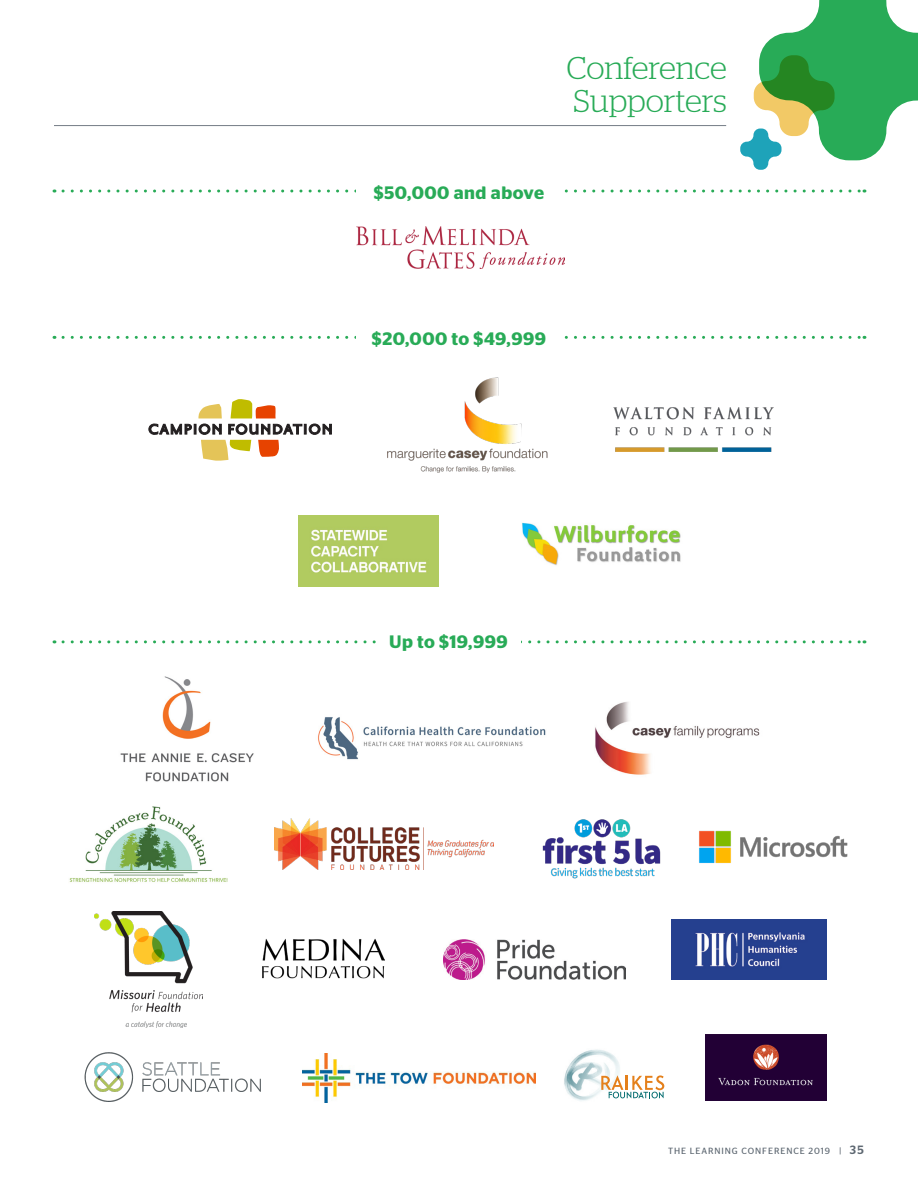
<style>
.page{position:relative;width:918px;height:1188px;background:#fff}
.page>*{position:absolute;margin:0;border:0;box-sizing:border-box;transform-origin:0 0}
.t1{font:300 31.5px/33px "Stag";letter-spacing:-.005em;color:#28ab57}
.t2{font:600 18px "Stag Sans";letter-spacing:.025em;color:#28ab57}
.t3{font:9px "Stag Sans";letter-spacing:.1em;color:#5e6872}
.s1{font-weight:500;font-size:12px}
</style>
<div class="page">
<hr style="left:54px;top:125px;width:672px;height:1px;background:#757c86">
<svg style="left:740px;top:0;width:178px;height:170px"></svg>
<img style="left:356px;top:226px;width:208px;height:42px">
<svg style="left:198px;top:404px;width:24px;height:14px"></svg>
<svg style="left:231px;top:399px;width:45px;height:19px"></svg>
<svg style="left:149px;top:424px;width:183px;height:37px"></svg>
<img style="left:69px;top:806px;width:159px;height:76px">
<img style="left:263px;top:938px;width:121px;height:41px">
<img style="left:95px;top:911px;width:107px;height:117px">
<img style="left:444px;top:939px;width:181px;height:41px">
<img style="left:299px;top:516px;width:140px;height:71px">
<img style="left:542px;top:819px;width:119px;height:60px">
<img style="left:120px;top:676px;width:134px;height:106px">
<img style="left:318px;top:717px;width:228px;height:43px">
<img style="left:387px;top:377px;width:161px;height:96px">
<img style="left:275px;top:819px;width:219px;height:50px">
<img style="left:699px;top:830px;width:149px;height:33px">
<img style="left:672px;top:920px;width:155px;height:60px">
<img style="left:84px;top:1052px;width:177px;height:50px">
<img style="left:303px;top:1054px;width:233px;height:48px">
<img style="left:614px;top:408px;width:159px;height:44px">
<img style="left:522px;top:522px;width:159px;height:43px">
<svg style="left:63px;top:190px;width:802px;height:3px"></svg>
<div style="left:357px;top:178px;width:204px;height:28px;background:#fff"></div>
<svg style="left:63px;top:336px;width:802px;height:3px"></svg>
<div style="left:357px;top:324px;width:204px;height:28px;background:#fff"></div>
<svg style="left:63px;top:640px;width:802px;height:3px"></svg>
<div style="left:376px;top:623px;width:145px;height:35px;background:#fff"></div>
<img style="left:595px;top:702px;width:165px;height:73px">
<img style="left:564px;top:1049px;width:58px;height:52px">
<svg style="left:601px;top:1075px;width:63px;height:23px"></svg>
<img style="left:706px;top:1034px;width:121px;height:67px">
<p class="t1" style="left:566px;top:51px;width:162px">Conference<br>Supporters</p>
<p class="t2" style="left:374px;top:182px;width:172px">$50,000 and above</p>
<p class="t2" style="left:372px;top:329px;width:176px">$20,000 to $49,999</p>
<p class="t2" style="left:389px;top:631px;width:120px">Up to $19,999</p>
<p class="t3" style="left:668px;top:1146px;width:197px">THE LEARNING CONFERENCE 2019 | <span class="s1">35</span></p>
</div>
